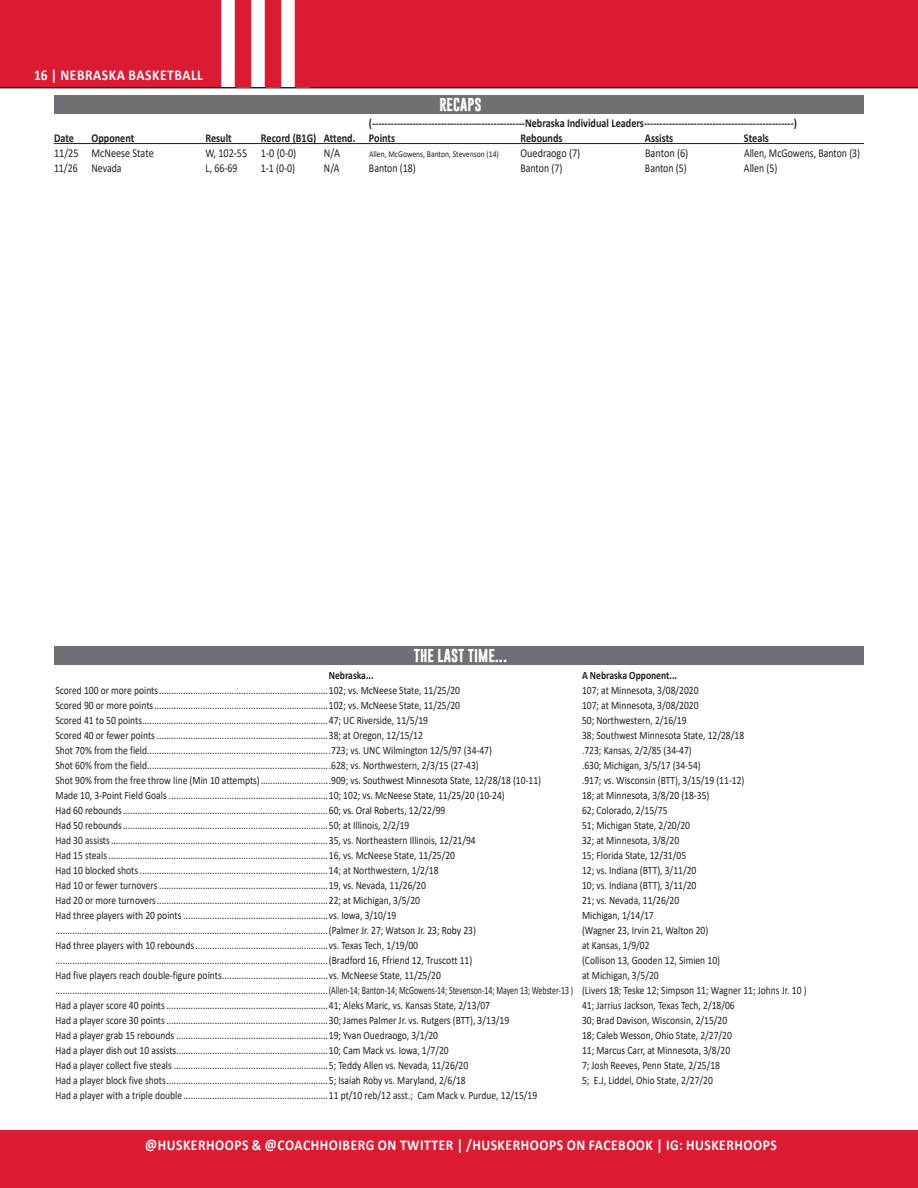
<style>
.page{position:relative;width:918px;height:1188px;background:#fff}
.page>*{position:absolute;margin:0;border:0;box-sizing:border-box;transform-origin:0 0}
.t1{font:700 15px "Calibri";letter-spacing:.04em;color:#fff;scale:.9 1}
.t2{font:700 13.5px "Gobold";color:#fff}
.t3{font:700 12px "Calibri";color:#231f20;scale:.85 1}
.t4{font:12px "Calibri";color:#231f20;scale:.82 1}
.t5{font:12px "Calibri";color:#231f20;scale:.85 1}
.t6{font:11.25px "Calibri";color:#231f20;scale:.85 1}
.t7{font:700 11.25px "Calibri";color:#231f20;scale:.85 1}
.t8{font:9px "Calibri";color:#231f20;scale:.85 1}
</style>
<div class="page">
<div style="left:0;top:1130px;width:918px;height:58px;background:#dc1a32"></div>
<hr style="left:0;top:85px;width:918px;height:3px;background:#231f20">
<div style="left:903px;top:0;width:15px;height:87px;background:#dc1a32"></div>
<div style="left:0;top:0;width:903px;height:87px;background:#dc1a32"></div>
<div style="left:221px;top:0;width:14px;height:87px;background:#fff"></div>
<div style="left:251px;top:0;width:14px;height:87px;background:#fff"></div>
<div style="left:281px;top:0;width:14px;height:87px;background:#fff"></div>
<div style="left:54px;top:95px;width:810px;height:19px;background:#6f7073"></div>
<hr style="left:54px;top:143px;width:810px;height:1px;background:#231f20">
<div style="left:54px;top:646px;width:810px;height:19px;background:#6f7073"></div>
<h1 class="t1" style="left:34px;top:65px;width:189px">16 | NEBRASKA BASKETBALL</h1>
<h1 class="t1" style="left:39px;top:65px;width:189px">16 | NEBRASKA BASKETBA L</h1>
<p class="t2" style="left:439px;top:96px;width:44px">RECAPS</p>
<p class="t3" style="left:369px;top:115px;width:505px">(-------------------------------------------------Nebraska Individual Leaders------------------------------------------------)</p>
<p class="t3" style="left:54px;top:130px;width:25px">Date</p>
<p class="t3" style="left:91px;top:130px;width:52px">Opponent</p>
<p class="t3" style="left:205px;top:130px;width:32px">Result</p>
<p class="t3" style="left:261px;top:130px;width:159px">Record (B1G) Attend. Points</p>
<p class="t3" style="left:520px;top:130px;width:51px">Rebounds</p>
<p class="t3" style="left:645px;top:130px;width:35px">Assists</p>
<p class="t3" style="left:744px;top:130px;width:31px">Steals</p>
<p class="t5" style="left:54px;top:145px;width:119px">11/25 McNeese State</p>
<p class="t5" style="left:206px;top:145px;width:108px">W, 102-55 1-0 (0-0)</p>
<p class="t5" style="left:324px;top:145px;width:20px">N/A</p>
<p class="t8" style="left:369px;top:148px;width:154px">Allen, McGowens, Banton, Stevenson (14)</p>
<p class="t5" style="left:520px;top:145px;width:72px">Ouedraogo (7)</p>
<p class="t5" style="left:645px;top:145px;width:53px">Banton (6)</p>
<p class="t4" style="left:744px;top:145px;width:143px">Allen, McGowens, Banton (3)</p>
<p class="t4" style="left:54px;top:160px;width:84px">11/26 Nevada</p>
<p class="t4" style="left:205px;top:160px;width:40px">L, 66-69</p>
<p class="t4" style="left:261px;top:160px;width:43px">1-1 (0-0)</p>
<p class="t4" style="left:324px;top:160px;width:20px">N/A</p>
<p class="t4" style="left:369px;top:160px;width:59px">Banton (18)</p>
<p class="t4" style="left:520px;top:160px;width:53px">Banton (7)</p>
<p class="t4" style="left:645px;top:160px;width:53px">Banton (5)</p>
<p class="t4" style="left:744px;top:160px;width:42px">Allen (5)</p>
<p class="t2" style="left:414px;top:647px;width:95px">THE LAST TIME...</p>
<p class="t7" style="left:329px;top:667px;width:54px">Nebraska...</p>
<p class="t7" style="left:582px;top:667px;width:113px">A Nebraska Opponent...</p>
<p class="t6" style="left:56px;top:682px;width:478px">Scored 100 or more points......................................................................102; vs. McNeese State, 11/25/20</p>
<p class="t6" style="left:582px;top:682px;width:139px">107; at Minnesota, 3/08/2020</p>
<p class="t6" style="left:56px;top:697px;width:478px">Scored 90 or more points........................................................................102; vs. McNeese State, 11/25/20</p>
<p class="t6" style="left:582px;top:697px;width:139px">107; at Minnesota, 3/08/2020</p>
<p class="t6" style="left:56px;top:712px;width:440px">Scored 41 to 50 points.............................................................................47; UC Riverside, 11/5/19</p>
<p class="t6" style="left:582px;top:712px;width:125px">50; Northwestern, 2/16/19</p>
<p class="t6" style="left:56px;top:727px;width:434px">Scored 40 or fewer points .......................................................................38; at Oregon, 12/15/12</p>
<p class="t6" style="left:582px;top:727px;width:192px">38; Southwest Minnesota State, 12/28/18</p>
<p class="t6" style="left:56px;top:742px;width:515px">Shot 70% from the field............................................................................723; vs. UNC Wilmington 12/5/97 (34-47)</p>
<p class="t6" style="left:582px;top:742px;width:131px">.723; Kansas, 2/2/85 (34-47)</p>
<p class="t6" style="left:56px;top:757px;width:500px">Shot 60% from the field............................................................................628; vs. Northwestern, 2/3/15 (27-43)</p>
<p class="t6" style="left:582px;top:757px;width:141px">.630; Michigan, 3/5/17 (34-54)</p>
<p class="t6" style="left:56px;top:772px;width:573px">Shot 90% from the free throw line (Min 10 attempts).............................909; vs. Southwest Minnesota State, 12/28/18 (10-11)</p>
<p class="t6" style="left:582px;top:772px;width:193px">.917; vs. Wisconsin (BTT), 3/15/19 (11-12)</p>
<p class="t6" style="left:56px;top:787px;width:530px">Made 10, 3-Point Field Goals ..................................................................10; 102; vs. McNeese State, 11/25/20 (10-24)</p>
<p class="t6" style="left:582px;top:787px;width:151px">18; at Minnesota, 3/8/20 (18-35)</p>
<p class="t6" style="left:56px;top:802px;width:460px">Had 60 rebounds.....................................................................................60; vs. Oral Roberts, 12/22/99</p>
<p class="t6" style="left:582px;top:802px;width:102px">62; Colorado, 2/15/75</p>
<p class="t6" style="left:56px;top:817px;width:418px">Had 50 rebounds.....................................................................................50; at Illinois, 2/2/19</p>
<p class="t6" style="left:582px;top:817px;width:129px">51; Michigan State, 2/20/20</p>
<p class="t6" style="left:56px;top:832px;width:496px">Had 30 assists..........................................................................................35, vs. Northeastern Illinois, 12/21/94</p>
<p class="t6" style="left:582px;top:832px;width:116px">32; at Minnesota, 3/8/20</p>
<p class="t6" style="left:56px;top:847px;width:472px">Had 15 steals ...........................................................................................16, vs. McNeese State, 11/25/20</p>
<p class="t6" style="left:582px;top:847px;width:124px">15; Florida State, 12/31/05</p>
<p class="t6" style="left:56px;top:862px;width:452px">Had 10 blocked shots ..............................................................................14; at Northwestern, 1/2/18</p>
<p class="t6" style="left:582px;top:862px;width:136px">12; vs. Indiana (BTT), 3/11/20</p>
<p class="t6" style="left:56px;top:877px;width:437px">Had 10 or fewer turnovers ......................................................................19, vs. Nevada, 11/26/20</p>
<p class="t6" style="left:582px;top:877px;width:136px">10; vs. Indiana (BTT), 3/11/20</p>
<p class="t6" style="left:56px;top:892px;width:430px">Had 20 or more turnovers.......................................................................22; at Michigan, 3/5/20</p>
<p class="t6" style="left:582px;top:892px;width:116px">21; vs. Nevada, 11/26/20</p>
<p class="t6" style="left:56px;top:907px;width:403px">Had three players with 20 points ............................................................vs. Iowa, 3/10/19</p>
<p class="t6" style="left:582px;top:907px;width:86px">Michigan, 1/14/17</p>
<p class="t6" style="left:56px;top:922px;width:496px">.................................................................................................................(Palmer Jr. 27; Watson Jr. 23; Roby 23)</p>
<p class="t6" style="left:582px;top:922px;width:150px">(Wagner 23, Irvin 21, Walton 20)</p>
<p class="t6" style="left:56px;top:937px;width:428px">Had three players with 10 rebounds.......................................................vs. Texas Tech, 1/19/00</p>
<p class="t6" style="left:582px;top:937px;width:81px">at Kansas, 1/9/02</p>
<p class="t6" style="left:56px;top:952px;width:492px">.................................................................................................................(Bradford 16, Ffriend 12, Truscott 11)</p>
<p class="t6" style="left:582px;top:952px;width:164px">(Collison 13, Gooden 12, Simien 10)</p>
<p class="t6" style="left:56px;top:967px;width:455px">Had five players reach double-figure points............................................vs. McNeese State, 11/25/20</p>
<p class="t6" style="left:582px;top:967px;width:92px">at Michigan, 3/5/20</p>
<p class="t6" style="left:56px;top:982px;width:885px">.................................................................................................................(Allen-14; Banton-14; McGowens-14; Stevenson-14; Mayen 13; Webster-13 ) (Livers 18; Teske 12; Simpson 11; Wagner 11; Johns Jr. 10 )</p>
<p class="t6" style="left:56px;top:997px;width:513px">Had a player score 40 points ...................................................................41; Aleks Maric, vs. Kansas State, 2/13/07</p>
<p class="t6" style="left:582px;top:997px;width:181px">41; Jarrius Jackson, Texas Tech, 2/18/06</p>
<p class="t6" style="left:56px;top:1012px;width:535px">Had a player score 30 points ...................................................................30; James Palmer Jr. vs. Rutgers (BTT), 3/13/19</p>
<p class="t6" style="left:582px;top:1012px;width:172px">30; Brad Davison, Wisconsin, 2/15/20</p>
<p class="t6" style="left:56px;top:1027px;width:452px">Had a player grab 15 rebounds ...............................................................19; Yvan Ouedraogo, 3/1/20</p>
<p class="t6" style="left:582px;top:1027px;width:178px">18; Caleb Wesson, Ohio State, 2/27/20</p>
<p class="t6" style="left:56px;top:1042px;width:464px">Had a player dish out 10 assists...............................................................10; Cam Mack vs. Iowa, 1/7/20</p>
<p class="t6" style="left:582px;top:1042px;width:176px">11; Marcus Carr, at Minnesota, 3/8/20</p>
<p class="t6" style="left:56px;top:1057px;width:487px">Had a player collect five steals ................................................................5; Teddy Allen vs. Nevada, 11/26/20</p>
<p class="t6" style="left:582px;top:1057px;width:164px">7; Josh Reeves, Penn State, 2/25/18</p>
<p class="t6" style="left:56px;top:1072px;width:484px">Had a player block five shots...................................................................5; Isaiah Roby vs. Maryland, 2/6/18</p>
<p class="t6" style="left:582px;top:1072px;width:156px">5; E.J, Liddel, Ohio State, 2/27/20</p>
<p class="t6" style="left:56px;top:1087px;width:568px">Had a player with a triple double ............................................................11 pt/10 reb/12 asst.; Cam Mack v. Purdue, 12/15/19</p>
<h1 class="t1" style="left:145px;top:1134px;width:704px">@HUSKERHOOPS &amp; @COACHHOIBERG ON TWITTER | /HUSKERHOOPS ON FACEBOOK | IG: HUSKERHOOPS</h1>
</div>
